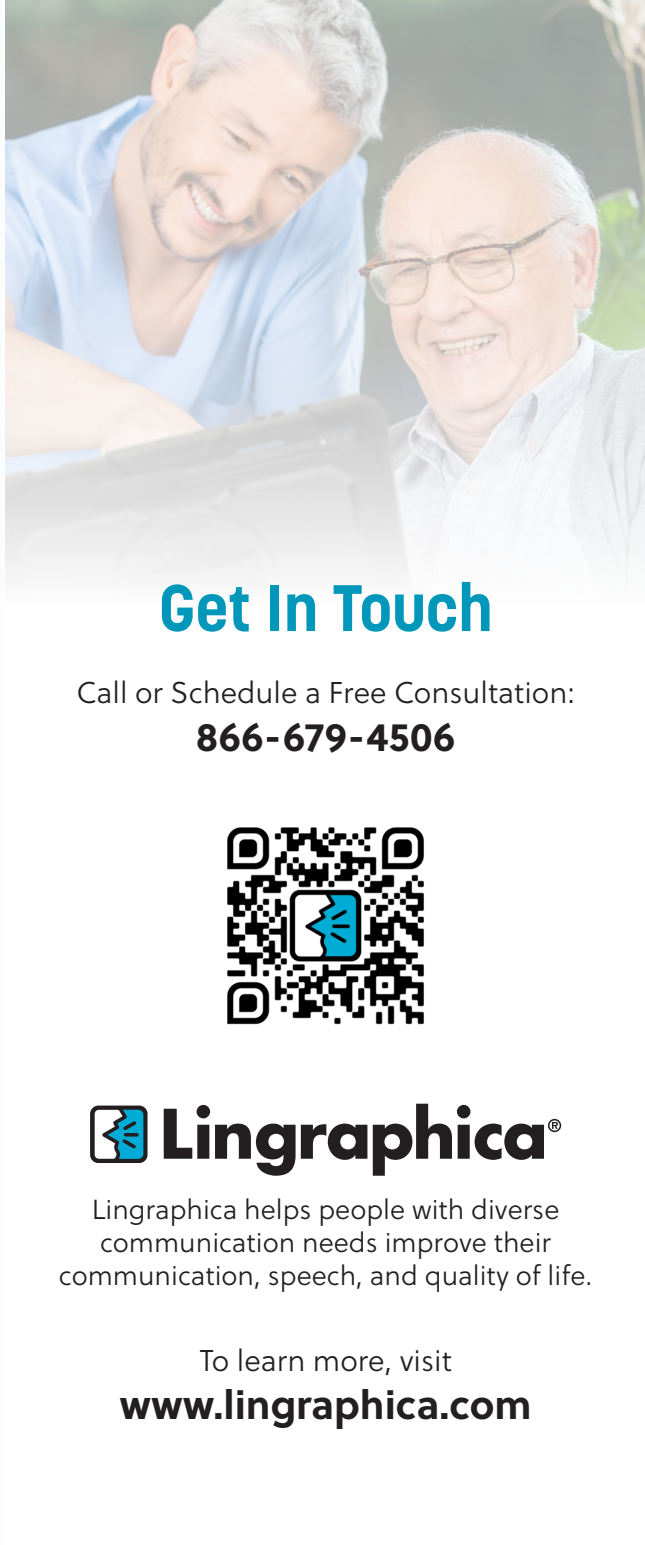
<style>
.page{position:relative;width:645px;height:1545px;background:#fff}
.page>*{position:absolute;margin:0;border:0;box-sizing:border-box;transform-origin:0 0}
.t1{font:700 65px "Korolev";color:#0097ba}
.t2{font:700 40px "Soleil";color:#231f20}
.t3{font:30px "Soleil Lt";color:#231f20}
.t4{font:27.5px/33px "Soleil Lt";color:#231f20;text-align:center}
</style>
<div class="page">
<div style="left:0;top:0;width:5px;height:1545px;background:#fbfdfd"></div>
<img style="left:5px;top:0;width:640px;height:582px">
<img style="left:227px;top:827px;width:197px;height:198px">
<svg style="left:90px;top:1106px;width:58px;height:57px"></svg>
<div style="left:94px;top:1110px;width:49px;height:49px;background:#00acd5;border-radius:5px"></div>
<svg style="left:90px;top:1105px;width:51px;height:58px"></svg>
<svg style="left:164px;top:1105px;width:203px;height:71px"></svg>
<svg style="left:373px;top:1104px;width:188px;height:72px"></svg>
<p class="t1" style="left:159px;top:567px;width:335px">Get In Touch</p>
<p class="t3" style="left:76px;top:672px;width:500px">Call or Schedule a Free Consultation:</p>
<p class="t2" style="left:196px;top:706px;width:261px">866-679-4506</p>
<p class="t4" style="left:59px;top:1193px;width:535px">Lingraphica helps people with diverse communication needs improve their communication, speech, and quality of life.</p>
<p class="t3" style="left:199px;top:1340px;width:254px">To learn more, visit</p>
<p class="t2" style="left:120px;top:1374px;width:413px">www.lingraphica.com</p>
</div>
